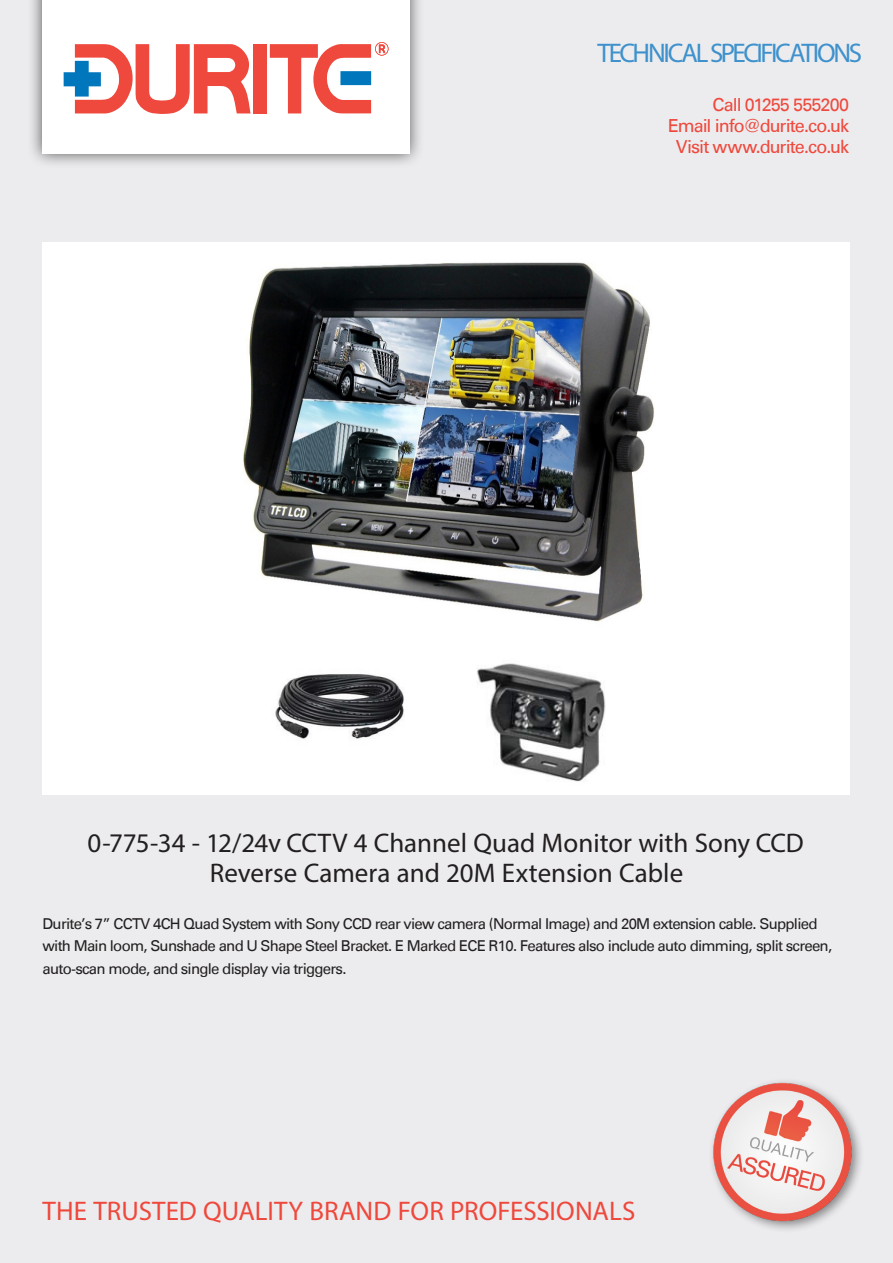
<style>
.page{position:relative;width:893px;height:1263px;background:#ececee}
.page>*{position:absolute;margin:0;border:0;box-sizing:border-box;transform-origin:0 0}
.t1{font:27px/30px "Myriad Pro";color:#231f20;text-align:center}
.t2{font:27px "Myriad Pro";letter-spacing:.005em;color:#ef483c}
.t3{font:27px "Myriad Pro";letter-spacing:-.085em;color:#3e91cc}
.t4{font:18px "Univers Com 55 Roman";letter-spacing:-.05em;color:#ef483c}
.t5{font:15px/22.5px "Univers Com 55 Roman";letter-spacing:-.05em;color:#231f20}
</style>
<div class="page">
<div style="left:27px;top:0;width:398px;height:169px;background:#231f20;opacity:.75"></div>
<div style="left:42px;top:0;width:367px;height:154px;background:#fff"></div>
<div style="left:253px;top:44px;width:13px;height:69px;background:#ef483c"></div>
<svg style="left:270px;top:42px;width:118px;height:71px"></svg>
<svg style="left:64px;top:44px;width:187px;height:70px"></svg>
<img style="left:712px;top:1081px;width:149px;height:149px">
<div style="left:43px;top:242px;width:807px;height:553px;background:#fff"></div>
<img style="left:243px;top:262px;width:411px;height:360px">
<img style="left:477px;top:663px;width:129px;height:119px">
<img style="left:275px;top:674px;width:129px;height:65px">
<p class="t3" style="left:597px;top:36px;width:266px">TECHNICAL SPECIFICATIONS</p>
<p class="t4" style="left:713px;top:94px;width:138px">Call 01255 555200</p>
<p class="t4" style="left:668px;top:115px;width:183px">Email info@durite.co.uk</p>
<p class="t4" style="left:676px;top:136px;width:175px">Visit www.durite.co.uk</p>
<p class="t1" style="left:87px;top:828px;width:718px">0-775-34 - 12/24v CCTV 4 Channel Quad Monitor with Sony CCD<br>Reverse Camera and 20M Extension Cable</p>
<p class="t5" style="left:43px;top:912px;width:791px">Durite’s 7” CCTV 4CH Quad System with Sony CCD rear view camera (Normal Image) and 20M extension cable. Supplied with Main loom, Sunshade and U Shape Steel Bracket. E Marked ECE R10. Features also include auto dimming, split screen, auto-scan mode, and single display via triggers.</p>
<p class="t2" style="left:43px;top:1194px;width:594px">THE TRUSTED QUALITY BRAND FOR PROFESSIONALS</p>
</div>
